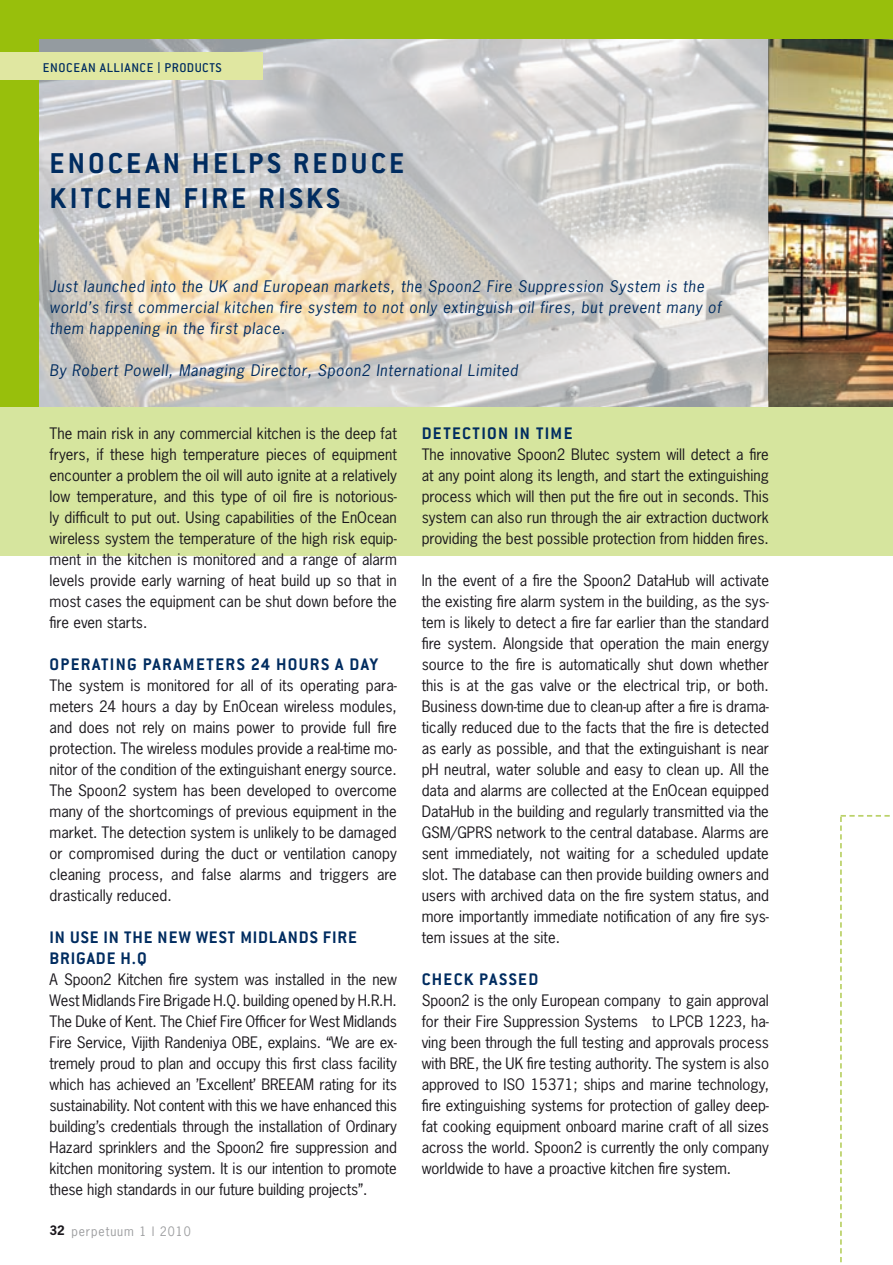
<style>
.page{position:relative;width:893px;height:1265px;background:#fff}
.page>*{position:absolute;margin:0;border:0;box-sizing:border-box;transform-origin:0 0}
.t1{font:700 31.5px "Conduit ITC";color:#002c60}
.t2{font:700 18.38px "Conduit ITC";letter-spacing:.07em;color:#002c60}
.t3{font:700 18.38px/21px "Conduit ITC";letter-spacing:.05em;color:#002c60}
.t4{font:italic 15.05px/21px "News Gothic";letter-spacing:.05em;color:#002c60}
.t5{font:14.88px/21px "News Gothic";color:#1a171c;text-align:justify}
.t6{font:500 14px "Conduit ITC";letter-spacing:.045em;color:#002c60}
.t7{font:12.25px "News Gothic";letter-spacing:.075em;color:#9d9ea0}
.s1{font-family:"News Gothic";font-weight:400}
.s2{font-weight:700;color:#1a171c}
</style>
<div class="page">
<div style="left:0;top:0;width:893px;height:407px;background:#98bf0c"></div>
<div style="left:0;top:407px;width:893px;height:149px;background:#d6e59e"></div>
<img style="left:769px;top:40px;width:124px;height:367px">
<svg style="left:840px;top:815px;width:50px;height:448px"></svg>
<svg style="left:40px;top:40px;width:729px;height:367px;background:#d5d1cc"></svg>
<div style="left:0;top:52px;width:263px;height:27px;background:#e0e7a1"></div>
<p class="t6" style="left:43px;top:59px;width:180px">ENOCEAN ALLIANCE <span class="s1">|</span> PRODUCTS</p>
<h1 class="t1" style="left:50px;top:145px;width:20px">ENOCEAN</h1>
<h1 class="t1" style="left:192px;top:145px;width:19px">HELPS</h1>
<h1 class="t1" style="left:293px;top:145px;width:20px">REDUCE</h1>
<h1 class="t1" style="left:50px;top:180px;width:38px">KITCHEN</h1>
<h1 class="t1" style="left:183px;top:180px;width:16px">FIRE</h1>
<h1 class="t1" style="left:258px;top:180px;width:82px">RIS KS</h1>
<p class="t4" style="left:50px;top:275px;width:673px">Just launched into the UK and European markets, the Spoon2 Fire Suppression System is the world’s first commercial kitchen fire system to not only extinguish oil fires, but prevent many of them happening in the first place.</p>
<p class="t4" style="left:50px;top:359px;width:470px">By Robert Powell, Managing Director, Spoon2 International Limited</p>
<p class="t5" style="left:50px;top:422px;width:349px">The main risk in any commercial kitchen is the deep fat fryers, if these high temperature pieces of equipment encounter a problem the oil will auto ignite at a relatively low temperature, and this type of oil fire is notorious&shy;ly difficult to put out. Using capabilities of the EnOcean wireless system the temperature of the high risk equip&shy;ment in the kitchen is monitored and a range of alarm levels provide early warning of heat build up so that in most cases the equipment can be shut down before the fire even starts.</p>
<p class="t2" style="left:50px;top:653px;width:330px">OPERATING PARAMETERS 24 HOURS A DAY</p>
<p class="t5" style="left:50px;top:674px;width:349px">The system is monitored for all of its operating para&shy;meters 24 hours a day by EnOcean wireless modules, and does not rely on mains power to provide full fire protection. The wireless modules provide a real-time mo&shy;nitor of the condition of the extinguishant energy source.<br>The Spoon2 system has been developed to overcome many of the shortcomings of previous equipment in the market. The detection system is unlikely to be damaged or compromised during the duct or ventilation canopy cleaning process, and false alarms and triggers are drastically reduced.</p>
<p class="t3" style="left:50px;top:926px;width:309px">IN USE IN THE NEW WEST MIDLANDS FIRE<br>BRIGADE H.Q</p>
<p class="t5" style="left:50px;top:968px;width:349px">A Spoon2 Kitchen fire system was installed in the new West Midlands Fire Brigade H.Q. building opened by H.R.H.<br>The Duke of Kent. The Chief Fire Officer for West Midlands Fire Service, Vijith Randeniya OBE, explains. “We are ex&shy;tremely proud to plan and occupy this first class facility which has achieved an ’Excellent’ BREEAM rating for its sustainability. Not content with this we have enhanced this building’s credentials through the installation of Ordinary Hazard sprinklers and the Spoon2 fire suppression and kitchen monitoring system. It is our intention to promote these high standards in our future building projects”.</p>
<p class="t7" style="left:50px;top:1223px;width:143px"><span class="s2">32</span> perpetuum 1 | 2010</p>
<p class="t2" style="left:422px;top:422px;width:152px">DETECTION IN TIME</p>
<p class="t5" style="left:422px;top:443px;width:349px">The innovative Spoon2 Blutec system will detect a fire at any point along its length, and start the extinguishing process which will then put the fire out in seconds. This system can also run through the air extraction ductwork providing the best possible protection from hidden fires.</p>
<p class="t5" style="left:422px;top:569px;width:349px">In the event of a fire the Spoon2 DataHub will activate the existing fire alarm system in the building, as the sys&shy;tem is likely to detect a fire far earlier than the standard fire system. Alongside that operation the main energy source to the fire is automatically shut down whether this is at the gas valve or the electrical trip, or both.<br>Business down-time due to clean-up after a fire is drama&shy;tically reduced due to the facts that the fire is detected as early as possible, and that the extinguishant is near pH neutral, water soluble and easy to clean up. All the data and alarms are collected at the EnOcean equipped DataHub in the building and regularly transmitted via the GSM/GPRS network to the central database. Alarms are sent immediately, not waiting for a scheduled update slot. The database can then provide building owners and users with archived data on the fire system status, and more importantly immediate notification of any fire sys&shy;tem issues at the site.</p>
<p class="t2" style="left:422px;top:968px;width:118px">CHECK PASSED</p>
<p class="t5" style="left:422px;top:989px;width:349px">Spoon2 is the only European company to gain approval for their Fire Suppression Systems to LPCB 1223, ha&shy;ving been through the full testing and approvals process with BRE, the UK fire testing authority. The system is also approved to ISO 15371; ships and marine technology, fire extinguishing systems for protection of galley deep&shy;fat cooking equipment onboard marine craft of all sizes across the world. Spoon2 is currently the only company worldwide to have a proactive kitchen fire system.</p>
</div>
